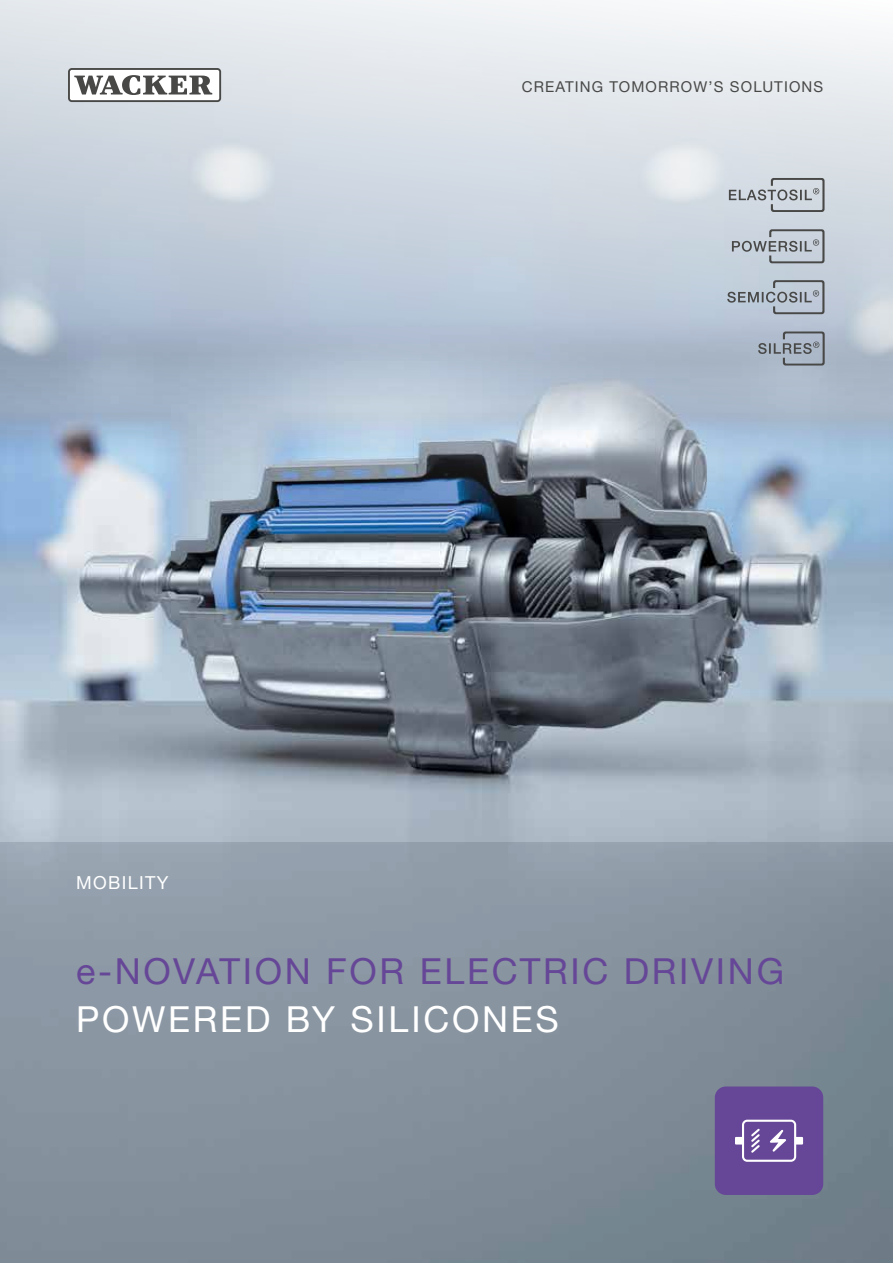
<style>
.page{position:relative;width:893px;height:1263px;background:#fff}
.page>*{position:absolute;margin:0;border:0;box-sizing:border-box;transform-origin:0 0}
.t1{font:36px "Neue Helveticafor WACKER 55";letter-spacing:.075em;color:#664797}
.t2{font:36px "Neue Helveticafor WACKER 55";letter-spacing:.075em;color:#fff}
.t3{font:18px "Neue Helveticafor WACKER 55";letter-spacing:.075em;color:#fff}
.t4{font:15px "Neue Helveticafor WACKER 55";letter-spacing:.075em;color:#484847}
</style>
<div class="page">
<img style="left:0;top:0;width:893px;height:842px">
<svg style="left:0;top:842px;width:893px;height:421px;background:#84919d"></svg>
<svg style="left:68px;top:68px;width:153px;height:34px"></svg>
<div style="left:70px;top:70px;width:149px;height:30px;background:#fff;border-radius:2px"></div>
<svg style="left:74px;top:75px;width:138px;height:20px"></svg>
<svg style="left:732px;top:229px;width:92px;height:34px;background:#afb7bf"></svg>
<svg style="left:729px;top:178px;width:95px;height:34px;background:#b8bec4"></svg>
<svg style="left:727px;top:280px;width:97px;height:34px;background:#a8b1bd"></svg>
<svg style="left:758px;top:331px;width:67px;height:34px;background:#98a2af"></svg>
<div style="left:715px;top:1086px;width:108px;height:109px;background:#664797;border-radius:11px"></div>
<svg style="left:735px;top:1120px;width:68px;height:42px"></svg>
<p class="t3" style="left:76px;top:871px;width:94px">MOBILITY</p>
<p class="t4" style="left:522px;top:77px;width:303px">CREATING TOMORROW’S SOLUTIONS</p>
<p class="t1" style="left:76px;top:949px;width:709px">e-NOVATION FOR ELECTRIC DRIVING</p>
<p class="t2" style="left:76px;top:997px;width:484px">POWERED BY SILICONES</p>
</div>
